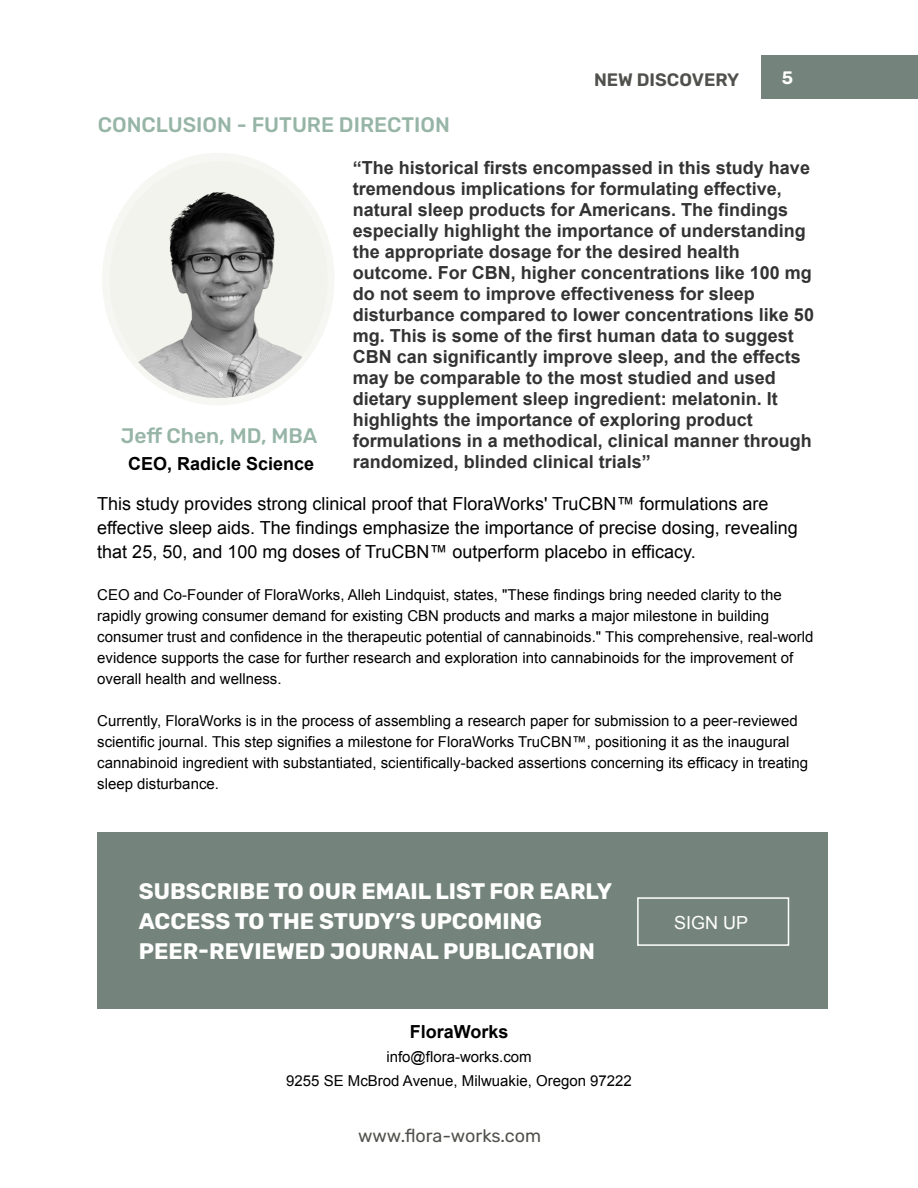
<style>
.page{position:relative;width:918px;height:1188px;background:#fff}
.page>*{position:absolute;margin:0;border:0;box-sizing:border-box;transform-origin:0 0}
.t1{font:700 22.5px/30px "Rubik";color:#fff}
.t2{font:500 21px "Rubik";color:#96b5a7}
.t3{font:700 18px/21px "Arial";color:#333}
.t4{font:18px/24px "Arial";color:#000}
.t5{font:700 18px "Arial";color:#000}
.t6{font:18px "Rubik";color:#50504c}
.t7{font:600 18px "Rubik";color:#50504c}
.t8{font:18px "Arial";color:#fff}
.t9{font:600 18px "Rubik";color:#fff}
.t10{font:15px/21px "Arial";color:#000}
</style>
<div class="page">
<div style="left:97px;top:833px;width:731px;height:176px;background:#74847c"></div>
<div style="left:102px;top:153px;width:233px;height:252px;background:#f3f3ed;border-radius:50%"></div>
<div style="left:761px;top:55px;width:157px;height:44px;background:#74847c"></div>
<img style="left:139px;top:192px;width:163px;height:205px">
<div style="left:637px;top:897px;width:152px;height:49px;border:2px solid #fff"></div>
<h2 class="t2" style="left:98px;top:113px;width:354px">CONCLUSION - FUTURE DIRECTION</h2>
<p class="t7" style="left:594px;top:69px;width:147px">NEW DISCOVERY</p>
<p class="t9" style="left:782px;top:68px;width:13px">5</p>
<h2 class="t2" style="left:121px;top:424px;width:198px">Jeff Chen, MD, MBA</h2>
<p class="t3" style="left:353px;top:158px;width:463px">“The historical firsts encompassed in this study have tremendous implications for formulating effective, natural sleep products for Americans. The findings especially highlight the importance of understanding the appropriate dosage for the desired health outcome. For CBN, higher concentrations like 100 mg do not seem to improve effectiveness for sleep disturbance compared to lower concentrations like 50 mg. This is some of the first human data to suggest CBN can significantly improve sleep, and the effects may be comparable to the most studied and used dietary supplement sleep ingredient: melatonin. It highlights the importance of exploring product formulations in a methodical, clinical manner through</p>
<p class="t5" style="left:128px;top:452px;width:188px">CEO, Radicle Science</p>
<p class="t3" style="left:353px;top:452px;width:300px">randomized, blinded clinical trials”</p>
<p class="t4" style="left:97px;top:492px;width:702px">This study provides strong clinical proof that FloraWorks' TruCBN™ formulations are effective sleep aids. The findings emphasize the importance of precise dosing, revealing that 25, 50, and 100 mg doses of TruCBN™ outperform placebo in efficacy.</p>
<p class="t10" style="left:97px;top:585px;width:718px">CEO and Co-Founder of FloraWorks, Alleh Lindquist, states, "These findings bring needed clarity to the rapidly growing consumer demand for existing CBN products and marks a major milestone in building consumer trust and confidence in the therapeutic potential of cannabinoids." This comprehensive, real-world evidence supports the case for further research and exploration into cannabinoids for the improvement of overall health and wellness.</p>
<p class="t10" style="left:97px;top:711px;width:712px">Currently, FloraWorks is in the process of assembling a research paper for submission to a peer-reviewed scientific journal. This step signifies a milestone for FloraWorks TruCBN™, positioning it as the inaugural cannabinoid ingredient with substantiated, scientifically-backed assertions concerning its efficacy in treating sleep disturbance.</p>
<h1 class="t1" style="left:139px;top:877px;width:475px">SUBSCRIBE TO OUR EMAIL LIST FOR EARLY<br>ACCESS TO THE STUDY’S UPCOMING<br>PEER-REVIEWED JOURNAL PUBLICATION</h1>
<p class="t5" style="left:410px;top:1020px;width:100px">FloraWorks</p>
<p class="t10" style="left:286px;top:1045px;width:347px;line-height:24px;text-align:center">info@flora-works.com<br>9255 SE McBrod Avenue, Milwuakie, Oregon 97222</p>
<p class="t6" style="left:358px;top:1126px;width:185px">www.flora-works.com</p>
<p class="t8" style="left:674px;top:910px;width:76px">SIGN UP</p>
</div>
